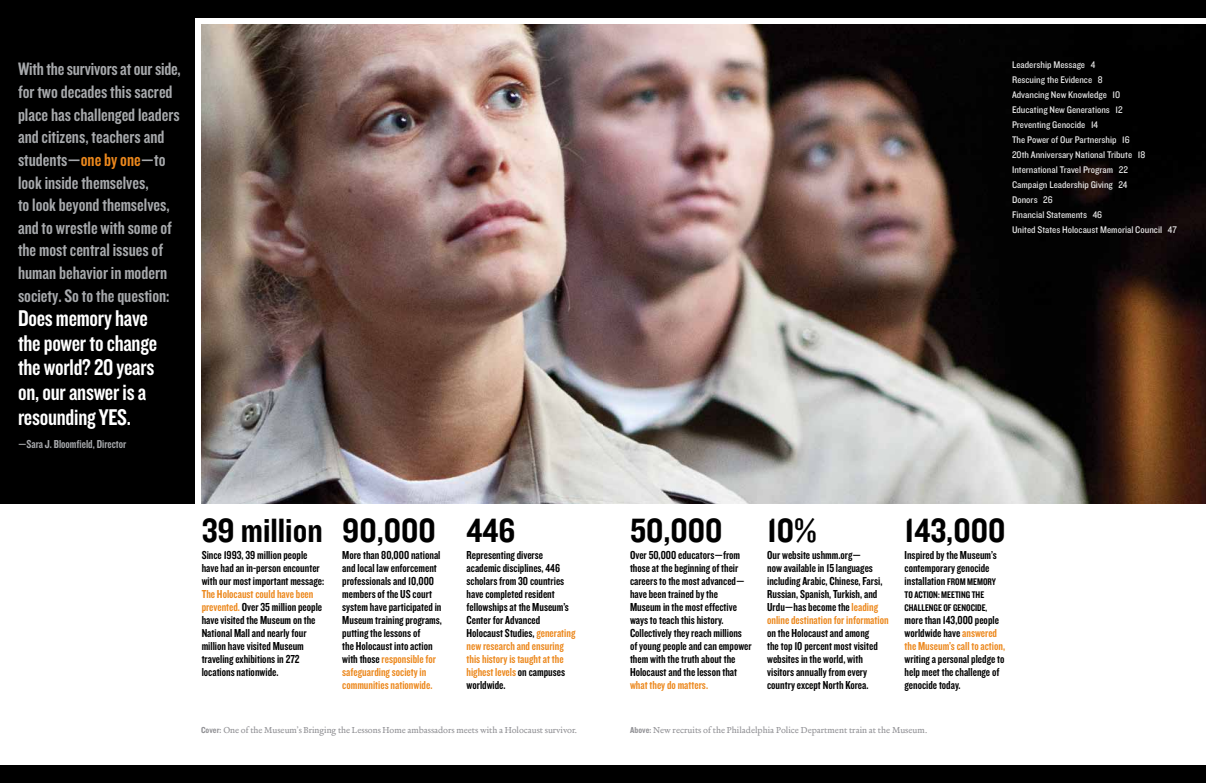
<style>
.page{position:relative;width:1206px;height:783px;background:#fff}
.page>*{position:absolute;margin:0;border:0;box-sizing:border-box;transform-origin:0 0}
.t1{font:35px "Knockout 50 Welterweight";color:#000}
.t2{font:23.6px/24.6px "Knockout 49 Liteweight";letter-spacing:-.01em;color:#fff}
.t3{font:18.7px/22.6px "Knockout 49 Liteweight";color:#a7a9ac}
.t4{font:12px/13px "Knockout 49 Liteweight";color:#000}
.t5{font:12px "Knockout 49 Liteweight";color:#a7a9ac}
.t6{font:12px "Knockout 49 Liteweight";color:#ec881d}
.t7{font:10px/15px "Knockout 30 Junior Welterwt";color:#fff}
.t8{font:10px/13px "Knockout 49 Liteweight";color:#000}
.t9{font:9px "Merlo Roman Osf";letter-spacing:-.005em;color:#919195}
.s1{color:#ec881d}
.s2{font-family:"Knockout 50 Welterweight"}
.s3{font-size:10px}
</style>
<div class="page">
<img style="left:603px;top:24px;width:603px;height:480px">
<div style="left:603px;top:0;width:603px;height:18px;background:#000"></div>
<div style="left:603px;top:765px;width:603px;height:18px;background:#000"></div>
<img style="left:201px;top:24px;width:402px;height:480px">
<div style="left:0;top:0;width:603px;height:18px;background:#000"></div>
<div style="left:0;top:0;width:195px;height:504px;background:#000"></div>
<div style="left:0;top:765px;width:603px;height:18px;background:#000"></div>
<p class="t3" style="left:18px;top:57px;width:164px">With the survivors at our side, for two decades this sacred place has challenged leaders and citizens, teachers and students—<span class="s1">one by one</span>—to look inside themselves,<br>to look beyond themselves, and to wrestle with some of the most central issues of human behavior in modern society. So to the question:</p>
<h2 class="t2" style="left:18px;top:305px;width:141px">Does memory have the power to change the world? 20 years on, our answer is a resounding yes.</h2>
<p class="t5" style="left:18px;top:436px;width:110px">—Sara J. Bloomfield, Director</p>
<h1 class="t1" style="left:467px;top:507px;width:50px">446</h1>
<p class="t4" style="left:467px;top:549px;width:110px">Representing diverse academic disciplines, 446 scholars from 30 countries have completed resident fellowships at the Museum’s<br>Center for Advanced<br>Holocaust Studies, <span class="s1">generating new research and ensuring this history is taught at the highest levels</span> on campuses worldwide.</p>
<p class="t9" style="left:201px;top:725px;width:378px"><span class="s2">Cover:</span> One of the Museum’s Bringing the Lessons Home ambassadors meets with a Holocaust survivor.</p>
<h1 class="t1" style="left:202px;top:507px;width:123px">39 million</h1>
<p class="t4" style="left:202px;top:549px;width:124px">Since 1993, 39 million people have had an in-person encounter with our most important message:</p>
<p class="t4" style="left:202px;top:588px;width:122px"><span class="s1">The Holocaust could have been prevented.</span> Over 35 million people have visited the Museum on the<br>National Mall and nearly four million have visited Museum traveling exhibitions in 272 locations nationwide.</p>
<h1 class="t1" style="left:342px;top:507px;width:95px">90,000</h1>
<p class="t4" style="left:342px;top:549px;width:101px">More than 80,000 national and local law enforcement professionals and 10,000 members of the US court system have participated in<br>Museum training programs, putting the lessons of<br>the Holocaust into action with those <span class="s1">responsible for safeguarding society in communities nationwide.</span></p>
<p class="t7" style="left:1012px;top:57px;width:166px">Leadership Message 4<br>Rescuing the Evidence 8<br>Advancing New Knowledge 10<br>Educating New Generations 12<br>Preventing Genocide 14<br>The Power of Our Partnership 16<br>20th Anniversary National Tribute 18<br>International Travel Program 22<br>Campaign Leadership Giving 24<br>Donors 26<br>Financial Statements 46<br>United States Holocaust Memorial Council 47</p>
<h1 class="t1" style="left:767px;top:507px;width:51px">10%</h1>
<p class="t4" style="left:767px;top:549px;width:123px">Our website ushmm.org—<br>now available in 15 languages including Arabic, Chinese, Farsi,<br>Russian, Spanish, Turkish, and<br>Urdu—has become the <span class="s1">leading online destination for information</span></p>
<p class="t4" style="left:767px;top:627px;width:112px">on the Holocaust and among the top 10 percent most visited websites in the world, with visitors annually from every country except North Korea.</p>
<h1 class="t1" style="left:905px;top:507px;width:102px">143,000</h1>
<p class="t4" style="left:905px;top:549px;width:94px">Inspired by the Museum’s contemporary genocide installation <span class="s3">From Memory</span></p>
<p class="t8" style="left:905px;top:588px;width:84px">to Action: Meeting the<br>Challenge of Genocide,</p>
<p class="t4" style="left:905px;top:614px;width:102px">more than 143,000 people worldwide have <span class="s1">answered the Museum’s call to action,</span></p>
<p class="t4" style="left:905px;top:653px;width:101px">writing a personal pledge to help meet the challenge of genocide today.</p>
<p class="t9" style="left:630px;top:725px;width:299px"><span class="s2">Above:</span> New recruits of the Philadelphia Police Department train at the Museum.</p>
<h1 class="t1" style="left:630px;top:507px;width:94px">50,000</h1>
<p class="t4" style="left:630px;top:549px;width:123px">Over 50,000 educators—from those at the beginning of their careers to the most advanced— have been trained by the<br>Museum in the most effective ways to teach this history.<br>Collectively they reach millions of young people and can empower them with the truth about the<br>Holocaust and the lesson that</p>
<p class="t6" style="left:630px;top:678px;width:80px">what they do matters.</p>
</div>
